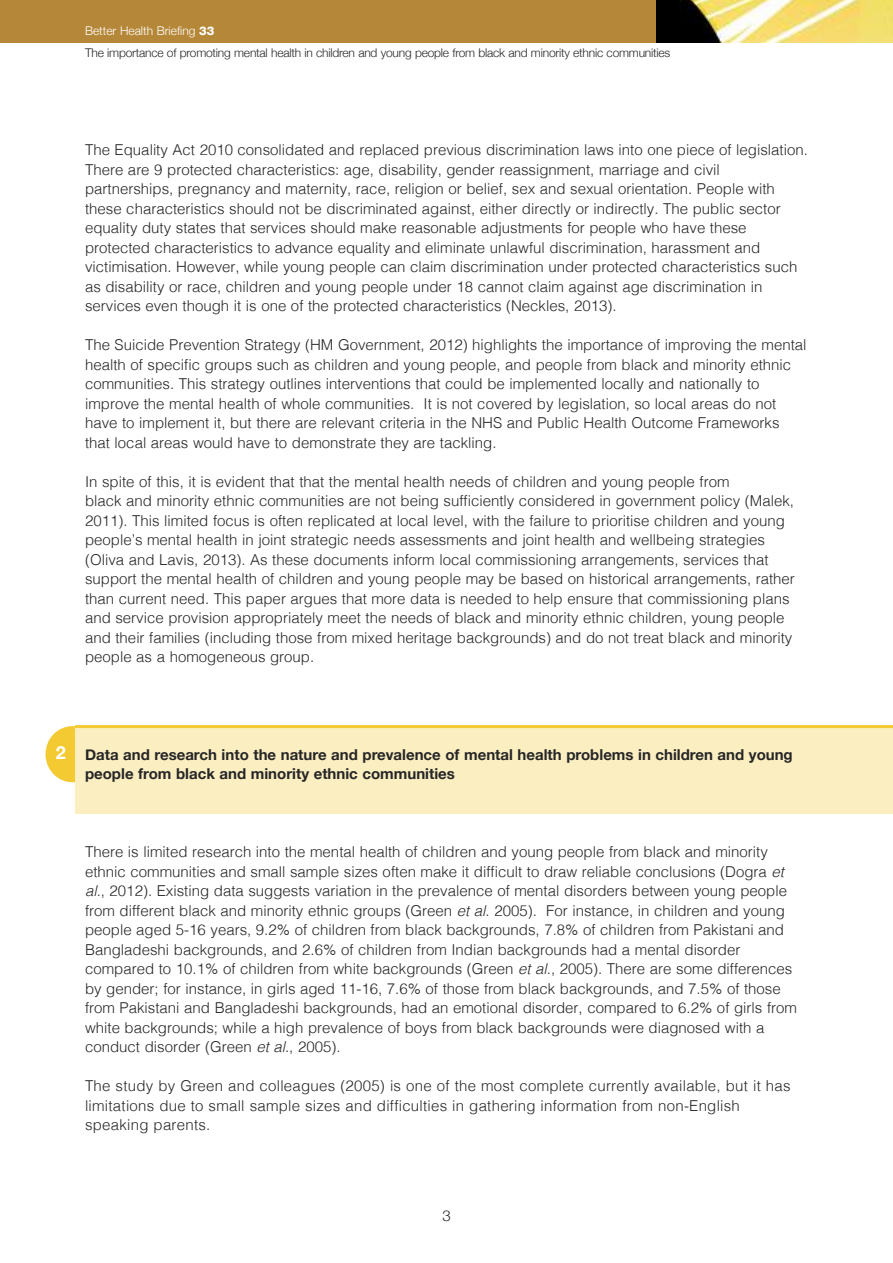
<style>
.page{position:relative;width:893px;height:1263px;background:#fff}
.page>*{position:absolute;margin:0;border:0;box-sizing:border-box;transform-origin:0 0}
.t1{font:700 18px "Helvetica Neue";color:#fff}
.t2{font:300 15px/19.5px "Helvetica";color:#272627}
.t3{font:700 15px/19.5px "Helvetica Neue";color:#272627}
.t4{font:300 15px "Helvetica Neue";color:#272627}
.t5{font:300 12px/22.5px "Helvetica Neue";letter-spacing:-.015em;color:#272627}
.s1{color:#fff}
.s2{font-family:"Helvetica Neue LT";font-weight:800;color:#fff}
.s3{font-style:italic}
</style>
<div class="page">
<div style="left:45px;top:726px;width:54px;height:56px;background:#f3ca32;border-radius:50%"></div>
<div style="left:75px;top:727px;width:818px;height:87px;background:#fbefc2"></div>
<hr style="left:75px;top:725px;width:818px;height:3px;background:#f3ca32">
<div style="left:0;top:0;width:657px;height:43px;background:#b58839"></div>
<img style="left:657px;top:0;width:236px;height:43px">
<p class="t5" style="left:85px;top:19px;width:587px"><span class="s1">Better Health Briefing</span> <span class="s2">33<br></span>The importance of promoting mental health in children and young people from black and minority ethnic communities</p>
<p class="t2" style="left:85px;top:142px;width:724px">The Equality Act 2010 consolidated and replaced previous discrimination laws into one piece of legislation.<br>There are 9 protected characteristics: age, disability, gender reassignment, marriage and civil partnerships, pregnancy and maternity, race, religion or belief, sex and sexual orientation. People with these characteristics should not be discriminated against, either directly or indirectly. The public sector equality duty states that services should make reasonable adjustments for people who have these protected characteristics to advance equality and eliminate unlawful discrimination, harassment and victimisation. However, while young people can claim discrimination under protected characteristics such as disability or race, children and young people under 18 cannot claim against age discrimination in services even though it is one of the protected characteristics (Neckles, 2013).</p>
<p class="t2" style="left:85px;top:337px;width:723px">The Suicide Prevention Strategy (HM Government, 2012) highlights the importance of improving the mental health of specific groups such as children and young people, and people from black and minority ethnic communities. This strategy outlines interventions that could be implemented locally and nationally to improve the mental health of whole communities. It is not covered by legislation, so local areas do not have to implement it, but there are relevant criteria in the NHS and Public Health Outcome Frameworks that local areas would have to demonstrate they are tackling.</p>
<p class="t2" style="left:85px;top:473px;width:711px">In spite of this, it is evident that that the mental health needs of children and young people from<br>black and minority ethnic communities are not being sufficiently considered in government policy (Malek, 2011). This limited focus is often replicated at local level, with the failure to prioritise children and young people’s mental health in joint strategic needs assessments and joint health and wellbeing strategies (Oliva and Lavis, 2013). As these documents inform local commissioning arrangements, services that support the mental health of children and young people may be based on historical arrangements, rather than current need. This paper argues that more data is needed to help ensure that commissioning plans and service provision appropriately meet the needs of black and minority ethnic children, young people and their families (including those from mixed heritage backgrounds) and do not treat black and minority people as a homogeneous group.</p>
<p class="t1" style="left:56px;top:742px;width:12px">2</p>
<p class="t3" style="left:85px;top:744px;width:709px">Data and research into the nature and prevalence of mental health problems in children and young people from black and minority ethnic communities</p>
<p class="t2" style="left:85px;top:844px;width:713px">There is limited research into the mental health of children and young people from black and minority ethnic communities and small sample sizes often make it difficult to draw reliable conclusions (Dogra <span class="s3">et al</span>., 2012). Existing data suggests variation in the prevalence of mental disorders between young people from different black and minority ethnic groups (Green <span class="s3">et al</span>. 2005). For instance, in children and young people aged 5-16 years, 9.2% of children from black backgrounds, 7.8% of children from Pakistani and Bangladeshi backgrounds, and 2.6% of children from Indian backgrounds had a mental disorder compared to 10.1% of children from white backgrounds (Green <span class="s3">et al</span>., 2005). There are some differences by gender; for instance, in girls aged 11-16, 7.6% of those from black backgrounds, and 7.5% of those from Pakistani and Bangladeshi backgrounds, had an emotional disorder, compared to 6.2% of girls from white backgrounds; while a high prevalence of boys from black backgrounds were diagnosed with a conduct disorder (Green <span class="s3">et al</span>., 2005).</p>
<p class="t2" style="left:85px;top:1078px;width:707px">The study by Green and colleagues (2005) is one of the most complete currently available, but it has limitations due to small sample sizes and difficulties in gathering information from non-English speaking parents.</p>
<p class="t4" style="left:442px;top:1206px;width:10px">3</p>
</div>
